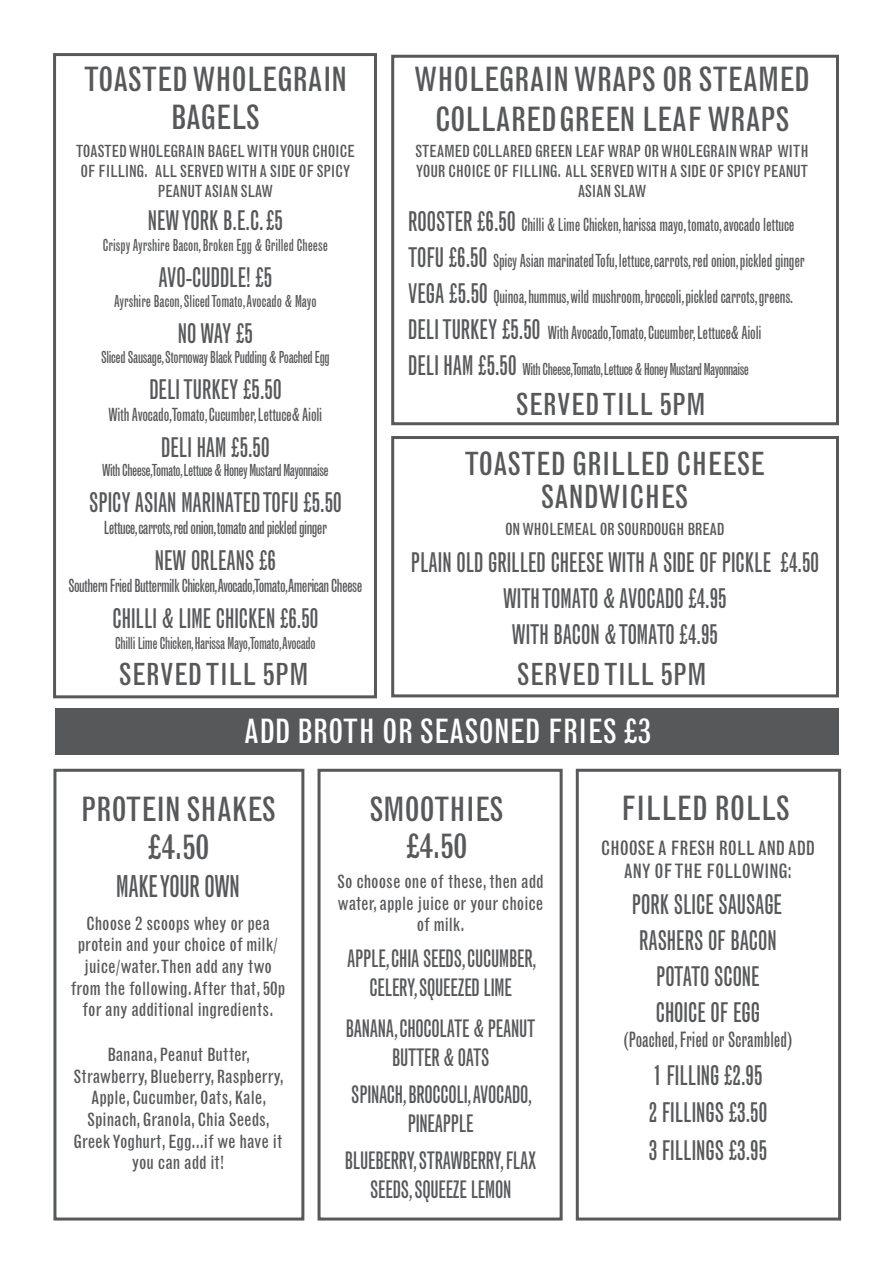
<style>
.page{position:relative;width:893px;height:1263px;background:#fff}
.page>*{position:absolute;margin:0;border:0;box-sizing:border-box;transform-origin:0 0}
.t1{font:condensed 33px/37.5px "Grotesque MT Std";letter-spacing:-.01em;color:#57585a;text-align:center}
.t2{font:condensed 33px "Grotesque MT Std";color:#fff}
.t3{font:condensed 31.5px/33px "Grotesque MT Std";color:#57585a;text-align:center}
.t4{font:condensed 30px "Grotesque MT Std";color:#57585a}
.t5{font:30px "Grotesque MT Std Extra Cond";letter-spacing:-.01em;color:#57585a}
.t6{font:27px/36px "Grotesque MT Std Extra Cond";color:#57585a;text-align:center}
.t7{font:24px/28.8px "Grotesque MT Std Extra Cond";letter-spacing:-.01em;color:#57585a;text-align:center}
.t8{font:21px "Grotesque MT Std Extra Cond";color:#57585a}
.t9{font:condensed 19.5px/23.4px "Grotesque MT Std";letter-spacing:-.01em;color:#57585a;text-align:center}
.t10{font:condensed 18px/21.6px "Grotesque MT Std";color:#57585a;text-align:center}
.t11{font:18px/36px "Grotesque MT Std Extra Cond";letter-spacing:-.01em;color:#57585a}
.t12{font:18px "Grotesque MT Std Extra Cond";letter-spacing:-.03em;color:#57585a}
.t13{font:condensed 16.5px/19.8px "Grotesque MT Std";letter-spacing:-.02em;color:#57585a;text-align:center}
.t14{font:16.5px "Grotesque MT Std Extra Cond";letter-spacing:-.02em;color:#57585a}
.t15{font:16.5px "Grotesque MT Std Extra Cond";color:#57585a}
.s1{font-size:27px}
</style>
<div class="page">
<div style="left:53px;top:769px;width:251px;height:451px;border:3px solid #57585a"></div>
<div style="left:318px;top:769px;width:245px;height:451px;border:3px solid #57585a"></div>
<div style="left:576px;top:769px;width:265px;height:451px;border:3px solid #57585a"></div>
<div style="left:53px;top:53px;width:324px;height:645px;border:3px solid #57585a"></div>
<div style="left:55px;top:708px;width:784px;height:46px;background:#57585a"></div>
<div style="left:391px;top:55px;width:448px;height:370px;border:3px solid #57585a"></div>
<div style="left:391px;top:436px;width:448px;height:261px;border:3px solid #57585a"></div>
<h1 class="t1" style="left:84px;top:61px;width:265px">TOASTED WHOLEGRAIN<br>BAGELS</h1>
<p class="t13" style="left:76px;top:142px;width:281px">TOASTED WHOLEGRAIN BAGEL WITH YOUR CHOICE<br>OF FILLING. ALL SERVED WITH A SIDE OF SPICY<br>PEANUT ASIAN SLAW</p>
<h3 class="t6" style="left:148px;top:202px;width:137px">NEW YORK B.E.C. £5</h3>
<p class="t15" style="left:103px;top:236px;width:226px">Crispy Ayrshire Bacon, Broken Egg &amp; Grilled Cheese</p>
<h3 class="t6" style="left:158px;top:260px;width:115px">AVO-CUDDLE! £5</h3>
<p class="t15" style="left:114px;top:292px;width:204px">Ayrshire Bacon, Sliced Tomato, Avocado &amp; Mayo</p>
<h3 class="t6" style="left:178px;top:316px;width:77px">NO WAY £5</h3>
<p class="t14" style="left:101px;top:347px;width:230px">Sliced Sausage,Stornoway Black Pudding &amp; Poached Egg</p>
<h3 class="t6" style="left:149px;top:372px;width:134px">DELITURKEY £5.50</h3>
<p class="t11" style="left:108px;top:396px;width:215px">With Avocado,Tomato, Cucumber, Lettuce&amp; Aioli</p>
<h3 class="t6" style="left:161px;top:429px;width:110px">DELI HAM £5.50</h3>
<p class="t14" style="left:102px;top:461px;width:228px">With Cheese,Tomato,Lettuce &amp; Honey Mustard Mayonnaise</p>
<h3 class="t6" style="left:89px;top:485px;width:254px">SPICY ASIAN MARINATED TOFU £5.50</h3>
<p class="t12" style="left:104px;top:517px;width:225px">Lettuce,carrots,red onion,tomato and pickled ginger</p>
<h3 class="t6" style="left:155px;top:543px;width:123px">NEW ORLEANS £6</h3>
<p class="t12" style="left:68px;top:574px;width:295px">Southern Fried Buttermilk Chicken,Avocado,Tomato,American Cheese</p>
<h3 class="t6" style="left:112px;top:600px;width:207px">CHILLI &amp; LIME CHICKEN £6.50</h3>
<p class="t14" style="left:115px;top:634px;width:202px">Chilli Lime Chicken,Harissa Mayo,Tomato,Avocado</p>
<h1 class="t1" style="left:414px;top:60px;width:397px;line-height:39.6px">WHOLEGRAIN WRAPS OR STEAMED<br>COLLAREDGREEN LEAF WRAPS</h1>
<p class="t13" style="left:415px;top:142px;width:395px">STEAMED COLLARED GREEN LEAF WRAP OR WHOLEGRAIN WRAP WITH<br>YOUR CHOICE OF FILLING. ALL SERVED WITH A SIDE OF SPICY PEANUT<br>ASIAN SLAW</p>
<p class="t11" style="left:408px;top:206px;width:398px"><span class="s1">ROOSTER £6.50</span> Chilli &amp; Lime Chicken, harissa mayo, tomato, avocado lettuce <span class="s1">TOFU £6.50</span> Spicy Asian marinated Tofu, lettuce, carrots, red onion, pickled ginger <span class="s1">VEGA £5.50</span> Quinoa, hummus, wild mushroom, broccoli, pickled carrots, greens.<br><span class="s1">DELITURKEY £5.50</span> With Avocado,Tomato, Cucumber, Lettuce&amp; Aioli</p>
<p class="t14" style="left:408px;top:359px;width:342px"><span class="s1">DELI HAM £5.50</span> With Cheese,Tomato,Lettuce &amp; Honey Mustard Mayonnaise</p>
<h3 class="t4" style="left:516px;top:386px;width:191px">SERVED TILL 5PM</h3>
<h2 class="t3" style="left:464px;top:447px;width:302px">TOASTED GRILLED CHEESE<br>SANDWICHES</h2>
<p class="t13" style="left:505px;top:520px;width:221px">ON WHOLEMEAL OR SOURDOUGH BREAD</p>
<h3 class="t6" style="left:411px;top:544px;width:409px">PLAIN OLD GRILLED CHEESE WITH A SIDE OF PICKLE £4.50<br>WITH TOMATO &amp; AVOCADO £4.95<br>WITH BACON &amp; TOMATO £4.95</h3>
<h3 class="t4" style="left:517px;top:656px;width:191px">SERVED TILL 5PM</h3>
<h3 class="t4" style="left:119px;top:657px;width:191px">SERVED TILL 5PM</h3>
<h1 class="t2" style="left:244px;top:712px;width:409px">ADD BROTH OR SEASONED FRIES £3</h1>
<h1 class="t1" style="left:81px;top:791px;width:196px">PROTEIN SHAKES £4.50</h1>
<h3 class="t5" style="left:116px;top:868px;width:125px">MAKE YOUR OWN</h3>
<p class="t10" style="left:71px;top:913px;width:216px">Choose 2 scoops whey or pea protein and your choice of milk/ juice/water.Then add any two from the following. After that, 50p for any additional ingredients.</p>
<p class="t10" style="left:74px;top:1044px;width:212px">Banana, Peanut Butter,<br>Strawberry, Blueberry, Raspberry,<br>Apple, Cucumber, Oats, Kale,<br>Spinach, Granola, Chia Seeds,<br>Greek Yoghurt, Egg...if we have it you can add it!</p>
<h1 class="t1" style="left:370px;top:790px;width:135px">SMOOTHIES £4.50</h1>
<p class="t10" style="left:338px;top:871px;width:208px">So choose one of these, then add water, apple juice or your choice of milk.</p>
<h3 class="t7" style="left:347px;top:944px;width:191px">APPLE, CHIA SEEDS, CUCUMBER,<br>CELERY, SQUEEZED LIME</h3>
<h3 class="t7" style="left:346px;top:1014px;width:191px">BANANA, CHOCOLATE &amp; PEANUT<br>BUTTER &amp; OATS</h3>
<h3 class="t7" style="left:351px;top:1080px;width:182px">SPINACH, BROCCOLI,AVOCADO,<br>PINEAPPLE</h3>
<h3 class="t7" style="left:345px;top:1146px;width:193px">BLUEBERRY, STRAWBERRY, FLAX<br>SEEDS, SQUEEZE LEMON</h3>
<h1 class="t1" style="left:621px;top:790px;width:171px">FILLED ROLLS</h1>
<p class="t9" style="left:601px;top:836px;width:215px">CHOOSE A FRESH ROLL AND ADD<br>ANY OF THE FOLLOWING:</p>
<h3 class="t6" style="left:632px;top:887px;width:152px">PORK SLICE SAUSAGE<br>RASHERS OF BACON<br>POTATO SCONE<br>CHOICE OF EGG</h3>
<p class="t8" style="left:624px;top:1027px;width:170px">(Poached, Fried or Scrambled)</p>
<h3 class="t6" style="left:649px;top:1057px;width:120px;line-height:37.5px;text-align:left">1 FILLING £2.95<br>2 FILLINGS £3.50<br>3 FILLINGS £3.95</h3>
</div>
